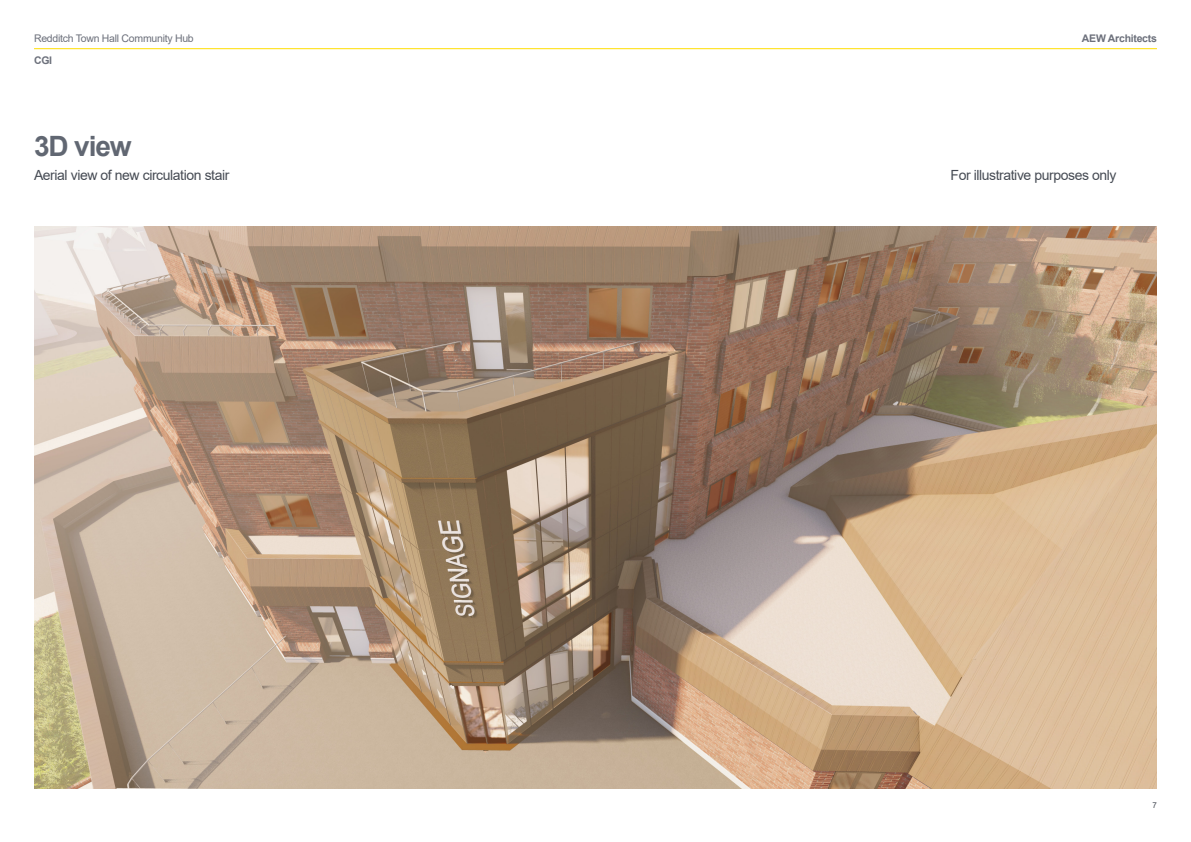
<style>
.page{position:relative;width:1191px;height:842px;background:#fff}
.page>*{position:absolute;margin:0;border:0;box-sizing:border-box;transform-origin:0 0}
.Document_Intro_-_Mid{font:700 28px "Arial";letter-spacing:-.04em;color:#616772}
.Large_Body_Copy{font:14px "Arial";letter-spacing:-.03em;color:#464b54}
.Small_Body_Copy{font:10.5px "Arial";letter-spacing:-.025em;color:#6c707b}
.Small_Body_Copy-2{font:700 10.5px "Arial";letter-spacing:-.025em;color:#6c707b}
.Document_Header_-_Bl{font:8px "Arial";color:#464b54}
</style>
<div class="page">
<hr style="left:34px;top:48px;width:1123px;height:1px;background:#ffde00">
<img style="left:34px;top:227px;width:1123px;height:561px">
<p class="Small_Body_Copy" style="left:34px;top:31px;width:161px">Redditch Town Hall Community Hub</p>
<p class="Small_Body_Copy-2" style="left:1082px;top:31px;width:76px">AEW Architects</p>
<p class="Small_Body_Copy-2" style="left:34px;top:53px;width:20px">CGI</p>
<p class="Document_Intro_-_Mid" style="left:34px;top:126px;width:99px">3D view</p>
<p class="Large_Body_Copy" style="left:34px;top:166px;width:197px">Aerial view of new circulation stair</p>
<p class="Large_Body_Copy" style="left:950px;top:166px;width:167px">For illustrative purposes only</p>
<p class="Document_Header_-_Bl" style="left:1152px;top:800px;width:6px">7</p>
</div>
